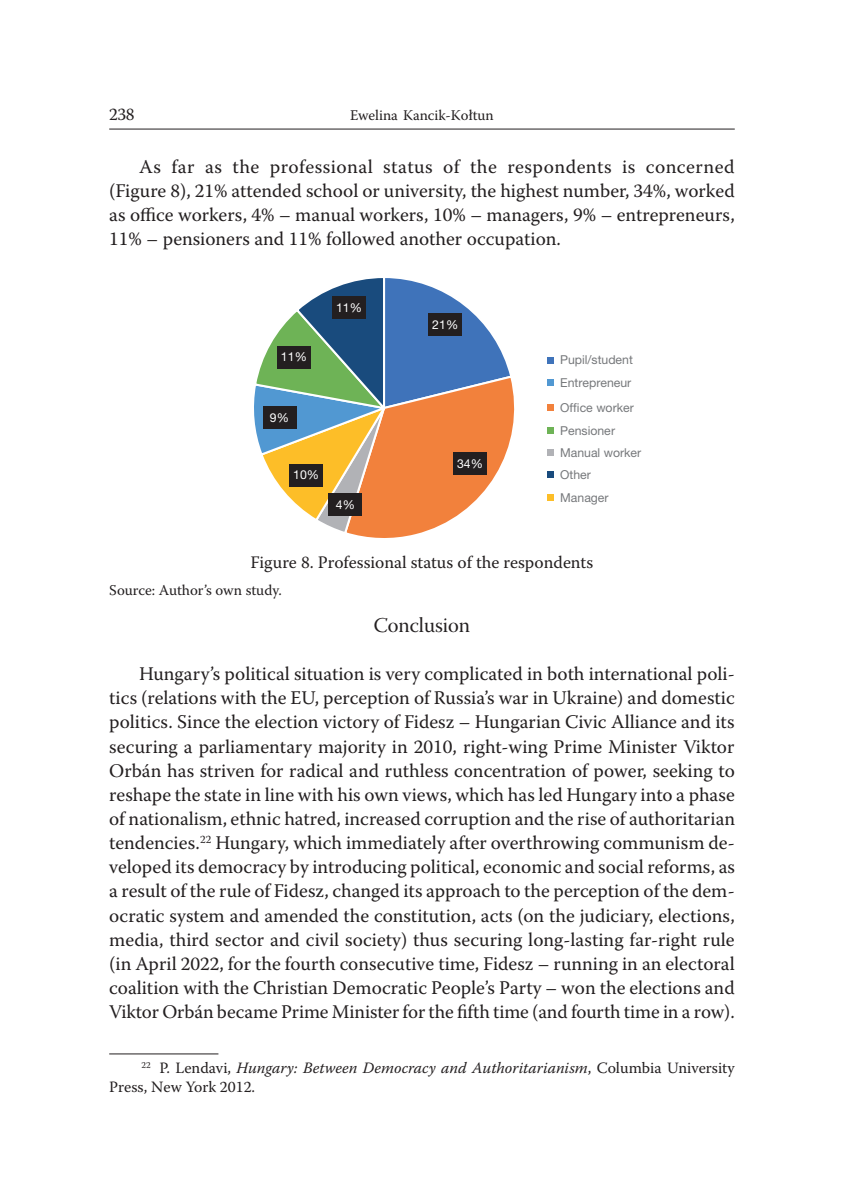
<style>
.page{position:relative;width:844px;height:1191px;background:#fff}
.page>*{position:absolute;margin:0;border:0;box-sizing:border-box;transform-origin:0 0}
.t1{font:21px "Warnock Pro Subh";color:#231f20}
.t2{font:19.25px/24.2px "Warnock Pro";color:#231f20;text-align:justify}
.t3{font:17.5px "Warnock Pro";color:#231f20}
.t4{font:15.75px/18.9px "Warnock Pro";color:#231f20}
.t5{font:14.88px "Warnock Pro";color:#231f20}
.t6{font:14.7px "Warnock Pro";color:#231f20}
.t7{font:12.25px "Helvetica Neue";color:#76787b}
.t8{font:12.25px "Helvetica Neue";letter-spacing:.005em;color:#fff}
.s1{font-style:italic}
</style>
<div class="page">
<hr style="left:109px;top:129px;width:625px;height:1px;background:#231f20">
<hr style="left:109px;top:1053px;width:109px;height:1px;background:#231f20">
<svg style="left:254px;top:278px;width:261px;height:260px"></svg>
<div style="left:546px;top:357px;width:7px;height:6px;background:#3f73ba"></div>
<div style="left:546px;top:404px;width:7px;height:7px;background:#f2813c"></div>
<div style="left:546px;top:449px;width:7px;height:6px;background:#b1b2b6"></div>
<div style="left:546px;top:494px;width:7px;height:7px;background:#fdbe28"></div>
<div style="left:546px;top:379px;width:7px;height:7px;background:#5198d2"></div>
<div style="left:546px;top:427px;width:7px;height:6px;background:#6eb356"></div>
<div style="left:546px;top:471px;width:7px;height:7px;background:#194b7d"></div>
<div style="left:453px;top:452px;width:33px;height:23px;background:#231f20"></div>
<div style="left:428px;top:313px;width:34px;height:23px;background:#231f20"></div>
<div style="left:332px;top:296px;width:34px;height:23px;background:#231f20"></div>
<div style="left:277px;top:346px;width:33px;height:22px;background:#231f20"></div>
<div style="left:263px;top:406px;width:33px;height:23px;background:#231f20"></div>
<div style="left:289px;top:464px;width:34px;height:23px;background:#231f20"></div>
<div style="left:328px;top:493px;width:34px;height:23px;background:#231f20"></div>
<p class="t3" style="left:109px;top:104px;width:27px">238</p>
<p class="t6" style="left:350px;top:106px;width:145px">Ewelina Kancik-Kołtun</p>
<p class="t2" style="left:109px;top:154px;width:627px;text-indent:30px">As far as the professional status of the respondents is concerned (Figure 8), 21% attended school or university, the highest number, 34%, worked as office workers, 4% – manual workers, 10% – managers, 9% – entrepreneurs, 11% – pensioners and 11% followed another occupation.</p>
<p class="t8" style="left:281px;top:349px;width:27px">11%</p>
<p class="t8" style="left:336px;top:300px;width:27px">11%</p>
<p class="t8" style="left:270px;top:410px;width:21px">9%</p>
<p class="t8" style="left:293px;top:467px;width:27px">10%</p>
<p class="t8" style="left:336px;top:497px;width:21px">4%</p>
<p class="t8" style="left:432px;top:317px;width:27px">21%</p>
<p class="t8" style="left:457px;top:456px;width:27px">34%</p>
<p class="t7" style="left:560px;top:353px;width:74px">Pupil/student</p>
<p class="t7" style="left:560px;top:400px;width:75px">Office worker</p>
<p class="t7" style="left:560px;top:445px;width:82px">Manual worker</p>
<p class="t7" style="left:560px;top:490px;width:50px">Manager</p>
<p class="t7" style="left:560px;top:375px;width:73px">Entrepreneur</p>
<p class="t7" style="left:560px;top:423px;width:56px">Pensioner</p>
<p class="t7" style="left:560px;top:467px;width:32px">Other</p>
<p class="t3" style="left:250px;top:552px;width:344px">Figure 8. Professional status of the respondents</p>
<p class="t5" style="left:109px;top:581px;width:174px">Source: Author’s own study.</p>
<p class="t1" style="left:373px;top:613px;width:98px">Conclusion</p>
<p class="t2" style="left:109px;top:661px;width:627px;text-indent:30px">Hungary’s political situation is very complicated in both international poli&shy;tics (relations with the EU, perception of Russia’s war in Ukraine) and domestic politics. Since the election victory of Fidesz – Hungarian Civic Alliance and its securing a parliamentary majority in 2010, right-wing Prime Minister Viktor Orbán has striven for radical and ruthless concentration of power, seeking to reshape the state in line with his own views, which has led Hungary into a phase of nationalism, ethnic hatred, increased corruption and the rise of authoritarian tendencies.<sup>22</sup> Hungary, which immediately after overthrowing communism de&shy;veloped its democracy by introducing political, economic and social reforms, as a result of the rule of Fidesz, changed its approach to the perception of the dem&shy;ocratic system and amended the constitution, acts (on the judiciary, elections, media, third sector and civil society) thus securing long-lasting far-right rule (in April 2022, for the fourth consecutive time, Fidesz – running in an electoral coalition with the Christian Democratic People’s Party – won the elections and Viktor Orbán became Prime Minister for the fifth time (and fourth time in a row).</p>
<p class="t4" style="left:109px;top:1058px;width:627px;text-indent:32px"><sup>22</sup> P. Lendavi, <span class="s1">Hungary: Between Democracy and Authoritarianism</span>, Columbia University<br>Press, New York 2012.</p>
</div>
